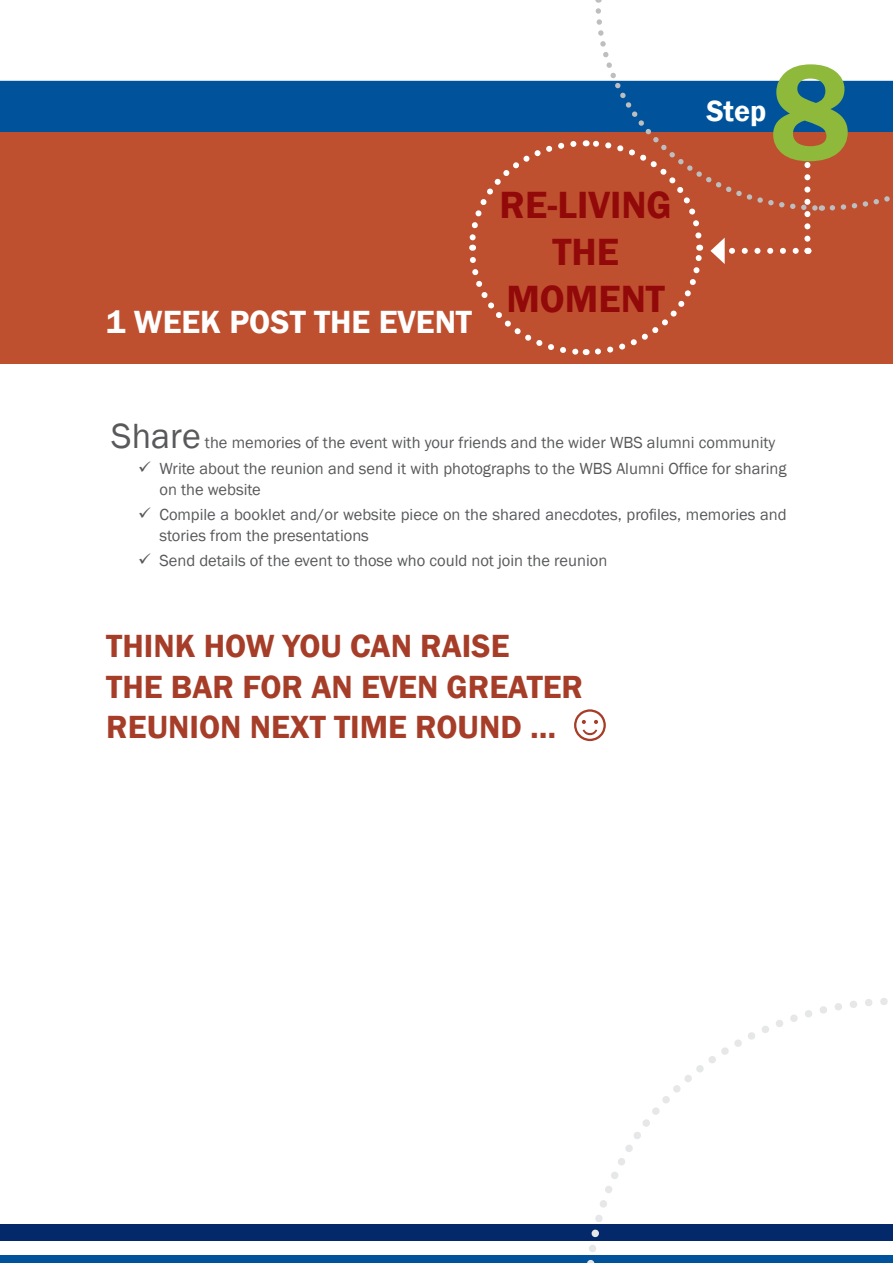
<style>
.page{position:relative;width:893px;height:1263px;background:#fff}
.page>*{position:absolute;margin:0;border:0;box-sizing:border-box;transform-origin:0 0}
.t1{font:600 141px "Franklin Gothic";color:#8eb93b}
.t2{font:600 39px/46.8px "Franklin Gothic";color:#920909;text-align:center}
.t3{font:600 33px/40.5px "Franklin Gothic";color:#a63d28}
.t4{font:600 33px "Franklin Gothic";color:#fff}
.t5{font:600 30px "Franklin Gothic";color:#fff}
.t6{font:16.5px/21px "Franklin Gothic";color:#58595b}
.s1{font-size:36px}
.s2{font-size:51px}
</style>
<div class="page">
<div style="left:0;top:1255px;width:893px;height:8px;background:#00539b"></div>
<div style="left:0;top:81px;width:466px;height:51px;background:#00539b"></div>
<div style="left:0;top:1225px;width:893px;height:16px;background:#03296a"></div>
<div style="left:0;top:132px;width:893px;height:232px;background:#be4f2f"></div>
<svg style="left:466px;top:0;width:427px;height:356px"></svg>
<svg style="left:582px;top:998px;width:310px;height:265px"></svg>
<h3 class="t4" style="left:106px;top:302px;width:363px">1 WEEK POST TH E EVENT</h3>
<h2 class="t2" style="left:500px;top:182px;width:174px">RE-LIVIN G<br>THE<br>MOMENT</h2>
<h1 class="t1" style="left:769px;top:26px;width:84px">8</h1>
<h3 class="t5" style="left:706px;top:93px;width:61px">STEP</h3>
<p class="t6" style="left:111px;top:433px;width:666px"><span class="s1">Share</span> the memories of the event with your friends and the wider WBS alumni community</p>
<p class="t6" style="left:159px;top:458px;width:629px;text-indent:-21px">✓ Write about the reunion and send it with photographs to the WBS Alumni Office for sharing on the website</p>
<p class="t6" style="left:159px;top:504px;width:629px;text-indent:-21px">✓ Compile a booklet and/or website piece on the shared anecdotes, profiles, memories and stories from the presentations</p>
<p class="t6" style="left:138px;top:550px;width:471px">✓ Send details of the event to those who could not join the reunion</p>
<h3 class="t3" style="left:106px;top:626px;width:478px;text-indent:97px">HOW YOU CAN RAISE<br>THE BAR FOR AN EVEN GREATER<br>REUNI</h3>
<h3 class="t3" style="left:106px;top:626px;width:55px">THINK</h3>
<h3 class="t3" style="left:199px;top:707px;width:418px">ON NEXT TIME ROUN D … <span class="s2">☺</span></h3>
</div>
